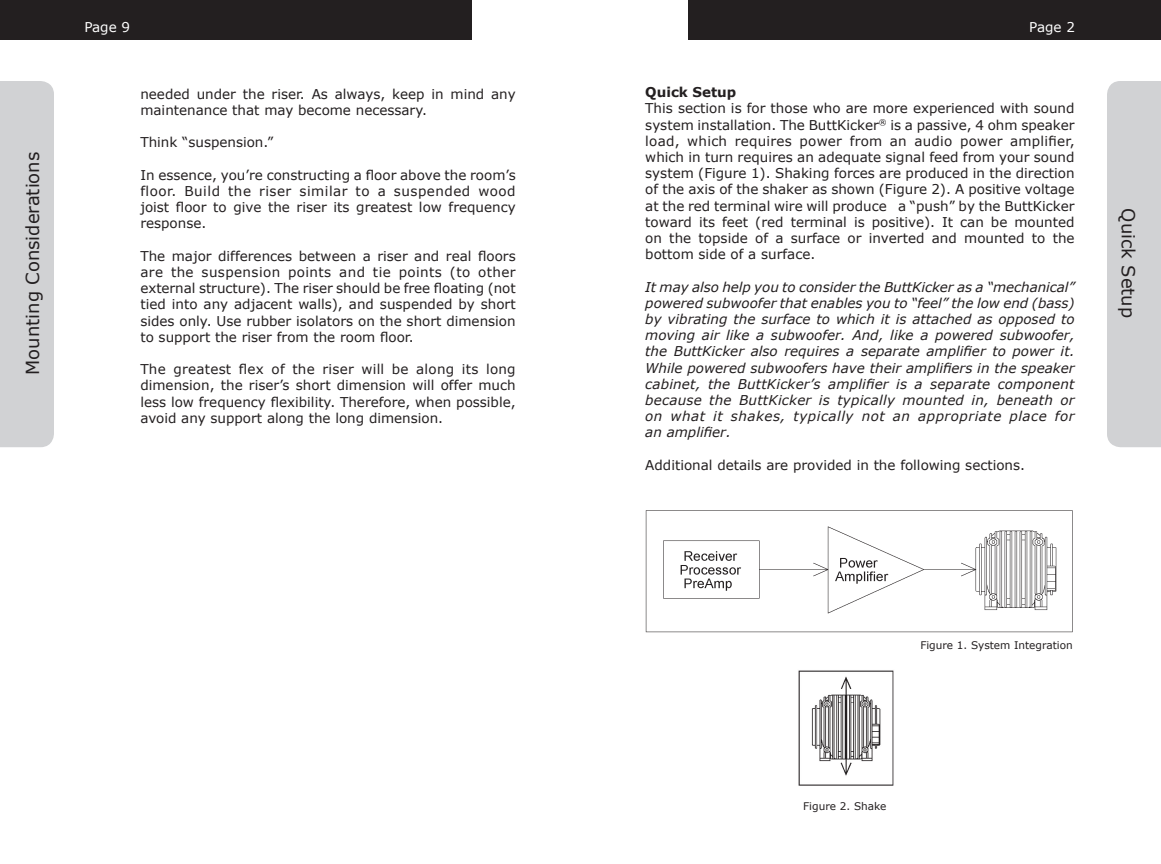
<style>
.page{position:relative;width:1161px;height:864px;background:#fff}
.page>*{position:absolute;margin:0;border:0;box-sizing:border-box;transform-origin:0 0}
.t1{font:18px "Verdana";color:#231f20}
.t2{font:13.5px/16.2px "Verdana";color:#231f20;text-align:justify}
.t3{font:italic 13.5px/16.2px "Verdana";letter-spacing:.035em;color:#231f20;text-align:justify}
.t4{font:700 13.5px "Verdana";color:#231f20}
.t5{font:13.5px "Verdana";color:#fff}
.t6{font:10.5px "Verdana";color:#231f20}
</style>
<div class="page">
<div style="left:688px;top:0;width:473px;height:40px;background:#231f20"></div>
<div style="left:1107px;top:81px;width:54px;height:366px;background:#d1d2d4"></div>
<div style="left:0;top:0;width:472px;height:40px;background:#231f20"></div>
<div style="left:0;top:81px;width:54px;height:366px;background:#d1d2d4"></div>
<img style="left:645px;top:510px;width:428px;height:123px">
<img style="left:798px;top:670px;width:96px;height:116px">
<h1 class="t1" style="left:20px;top:375px;width:224px;rotate:-90deg">Mounting Considerations</h1>
<p class="t5" style="left:84px;top:18px;width:47px">Page 9</p>
<p class="t2" style="left:140px;top:86px;width:377px">needed under the riser. As always, keep in mind any maintenance that may become necessary.</p>
<p class="t2" style="left:140px;top:134px;width:134px">Think “suspension.”</p>
<p class="t2" style="left:140px;top:167px;width:377px">In essence, you’re constructing a floor above the room’s floor. Build the riser similar to a suspended wood joist floor to give the riser its greatest low frequency response.</p>
<p class="t2" style="left:140px;top:248px;width:377px">The major differences between a riser and real floors are the suspension points and tie points (to other external structure). The riser should be free floating (not tied into any adjacent walls), and suspended by short sides only. Use rubber isolators on the short dimension to support the riser from the room floor.</p>
<p class="t2" style="left:140px;top:361px;width:377px">The greatest flex of the riser will be along its long dimension, the riser’s short dimension will offer much less low frequency flexibility. Therefore, when possible, avoid any support along the long dimension.</p>
<p class="t5" style="left:1029px;top:18px;width:47px">Page 2</p>
<p class="t4" style="left:645px;top:83px;width:93px">Quick Setup</p>
<p class="t2" style="left:645px;top:100px;width:431px">This section is for those who are more experienced with sound system installation. The ButtKicker<sup>®</sup> is a passive, 4 ohm speaker load, which requires power from an audio power amplifier, which in turn requires an adequate signal feed from your sound system (Figure 1). Shaking forces are produced in the direction of the axis of the shaker as shown (Figure 2). A positive voltage at the red terminal wire will produce a “push” by the ButtKicker toward its feet (red terminal is positive). It can be mounted on the topside of a surface or inverted and mounted to the bottom side of a surface.</p>
<p class="t3" style="left:645px;top:278px;width:431px">It may also help you to consider the ButtKicker as a “mechanical” powered subwoofer that enables you to “feel” the low end (bass) by vibrating the surface to which it is attached as opposed to moving air like a subwoofer. And, like a powered subwoofer, the ButtKicker also requires a separate amplifier to power it.<br>While powered subwoofers have their amplifiers in the speaker cabinet, the ButtKicker’s amplifier is a separate component because the ButtKicker is typically mounted in, beneath or on what it shakes, typically not an appropriate place for an amplifier.</p>
<p class="t2" style="left:645px;top:457px;width:381px">Additional details are provided in the following sections.</p>
<h1 class="t1" style="left:1141px;top:208px;width:111px;rotate:90deg">Quick Setup</h1>
<p class="t6" style="left:920px;top:638px;width:154px">Figure 1. System Integration</p>
<p class="t6" style="left:803px;top:799px;width:85px">Figure 2. Shake</p>
</div>
